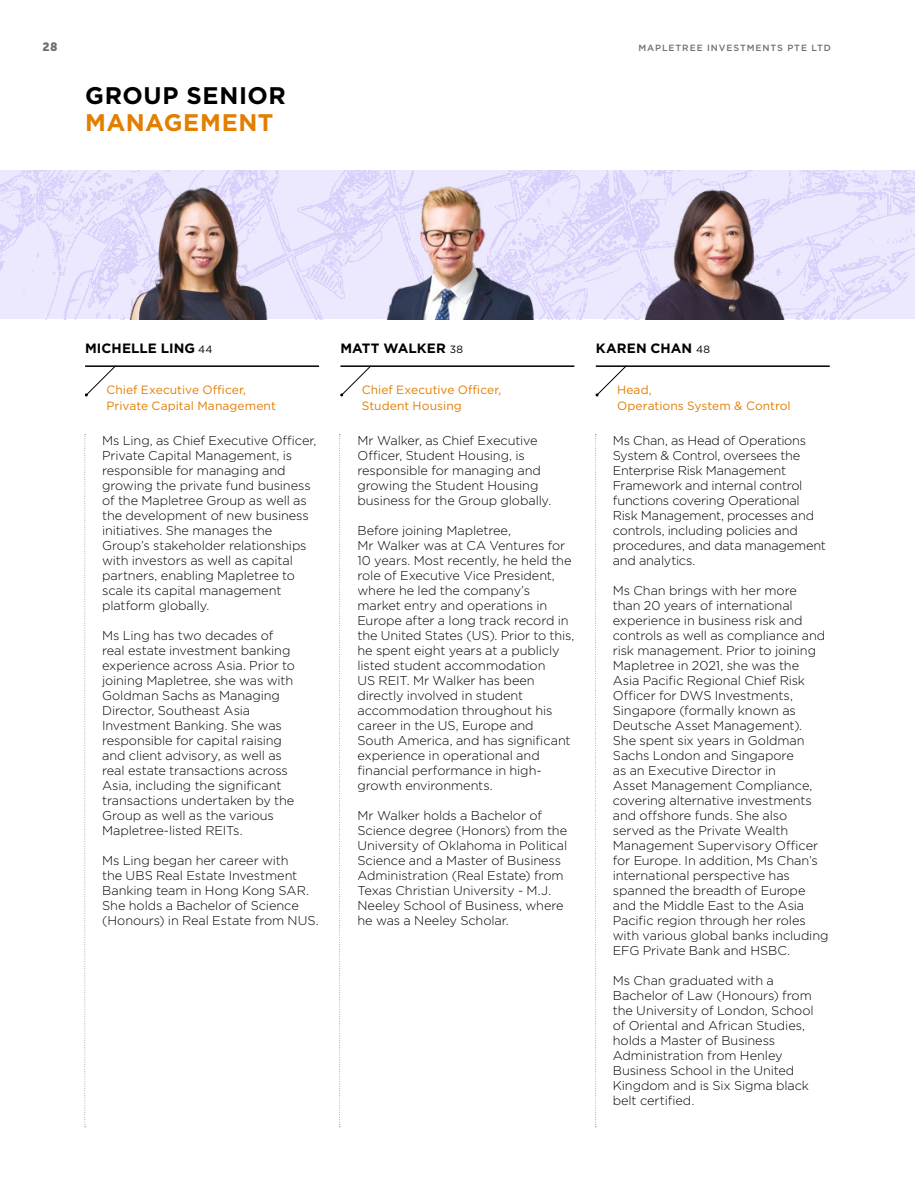
<style>
.page{position:relative;width:915px;height:1191px;background:#fff}
.page>*{position:absolute;margin:0;border:0;box-sizing:border-box;transform-origin:0 0}
.t1{font:700 24px "Gotham";letter-spacing:.025em;color:#000}
.t2{font:700 24px "Gotham";letter-spacing:.02em;color:#e27e00}
.t3{font:700 13.5px "Gotham";letter-spacing:.005em;color:#000}
.t4{font:300 12.75px/15px "Gotham";letter-spacing:-.01em;color:#000}
.t5{font:12px/16.5px "Gotham";letter-spacing:.005em;color:#e27e00}
.t6{font:12px "Museo Sans 900";color:#706f6f}
.t7{font:500 9px "Gotham";letter-spacing:.1em;color:#706f6f}
.s1{font-weight:400;font-size:10.5px}
</style>
<div class="page">
<img style="left:0;top:170px;width:914px;height:149px">
<svg style="left:84px;top:434px;width:2px;height:693px"></svg>
<svg style="left:339px;top:434px;width:1px;height:693px"></svg>
<svg style="left:595px;top:434px;width:1px;height:693px"></svg>
<hr style="left:595px;top:365px;width:234px;height:2px;background:#000">
<svg style="left:595px;top:365px;width:32px;height:31px"></svg>
<img style="left:625px;top:172px;width:192px;height:147px">
<hr style="left:340px;top:365px;width:234px;height:2px;background:#000">
<svg style="left:340px;top:365px;width:32px;height:31px"></svg>
<img style="left:356px;top:171px;width:203px;height:148px">
<img style="left:94px;top:171px;width:204px;height:148px">
<hr style="left:85px;top:365px;width:234px;height:2px;background:#000">
<svg style="left:85px;top:365px;width:31px;height:31px"></svg>
<p class="t6" style="left:43px;top:40px;width:17px">28</p>
<p class="t7" style="left:638px;top:42px;width:194px">MAPLETREE INVESTMENTS PTE LTD</p>
<h1 class="t1" style="left:85px;top:80px;width:202px">GROUP SENIOR</h1>
<h1 class="t2" style="left:85px;top:107px;width:190px">MANAGEMENT</h1>
<p class="t3" style="left:85px;top:339px;width:129px">MICHELLE LING <span class="s1">44</span></p>
<p class="t5" style="left:106px;top:381px;width:171px">Chief Executive Officer,<br>Private Capital Management</p>
<p class="t4" style="left:102px;top:432px;width:216px">Ms Ling, as Chief Executive Officer,<br>Private Capital Management, is responsible for managing and growing the private fund business of the Mapletree Group as well as the development of new business initiatives. She manages the<br>Group’s stakeholder relationships with investors as well as capital partners, enabling Mapletree to scale its capital management platform globally.</p>
<p class="t4" style="left:102px;top:627px;width:194px">Ms Ling has two decades of real estate investment banking experience across Asia. Prior to joining Mapletree, she was with<br>Goldman Sachs as Managing<br>Director, Southeast Asia<br>Investment Banking. She was responsible for capital raising and client advisory, as well as real estate transactions across<br>Asia, including the significant transactions undertaken by the<br>Group as well as the various<br>Mapletree-listed REITs.</p>
<p class="t4" style="left:102px;top:852px;width:218px">Ms Ling began her career with<br>the UBS Real Estate Investment<br>Banking team in Hong Kong SAR.<br>She holds a Bachelor of Science (Honours) in Real Estate from NUS.</p>
<p class="t3" style="left:340px;top:339px;width:124px">MATT WALKER <span class="s1">38</span></p>
<p class="t5" style="left:361px;top:381px;width:141px">Chief Executive Officer,<br>Student Housing</p>
<p class="t4" style="left:357px;top:432px;width:195px">Mr Walker, as Chief Executive<br>Officer, Student Housing, is responsible for managing and growing the Student Housing business for the Group globally.</p>
<p class="t4" style="left:357px;top:522px;width:218px">Before joining Mapletree,<br>Mr Walker was at CA Ventures for<br>10 years. Most recently, he held the role of Executive Vice President, where he led the company’s market entry and operations in<br>Europe after a long track record in the United States (US). Prior to this, he spent eight years at a publicly listed student accommodation<br>US REIT. Mr Walker has been directly involved in student accommodation throughout his career in the US, Europe and<br>South America, and has significant experience in operational and financial performance in high&shy;growth environments.</p>
<p class="t4" style="left:357px;top:807px;width:211px">Mr Walker holds a Bachelor of<br>Science degree (Honors) from the<br>University of Oklahoma in Political<br>Science and a Master of Business<br>Administration (Real Estate) from<br>Texas Christian University - M.J.<br>Neeley School of Business, where he was a Neeley Scholar.</p>
<p class="t3" style="left:595px;top:339px;width:116px">KAREN CHAN <span class="s1">48</span></p>
<p class="t5" style="left:617px;top:381px;width:175px">Head,<br>Operations System &amp; Control</p>
<p class="t4" style="left:612px;top:432px;width:215px">Ms Chan, as Head of Operations<br>System &amp; Control, oversees the<br>Enterprise Risk Management<br>Framework and internal control functions covering Operational<br>Risk Management, processes and controls, including policies and procedures, and data management and analytics.</p>
<p class="t4" style="left:612px;top:582px;width:217px">Ms Chan brings with her more<br>than 20 years of international experience in business risk and controls as well as compliance and risk management. Prior to joining<br>Mapletree in 2021, she was the<br>Asia Pacific Regional Chief Risk<br>Officer for DWS Investments,<br>Singapore (formally known as<br>Deutsche Asset Management).<br>She spent six years in Goldman<br>Sachs London and Singapore<br>as an Executive Director in<br>Asset Management Compliance, covering alternative investments and offshore funds. She also served as the Private Wealth<br>Management Supervisory Officer for Europe. In addition, Ms Chan’s international perspective has spanned the breadth of Europe and the Middle East to the Asia<br>Pacific region through her roles with various global banks including<br>EFG Private Bank and HSBC.</p>
<p class="t4" style="left:612px;top:972px;width:202px">Ms Chan graduated with a<br>Bachelor of Law (Honours) from the University of London, School of Oriental and African Studies, holds a Master of Business<br>Administration from Henley<br>Business School in the United<br>Kingdom and is Six Sigma black belt certified.</p>
</div>
